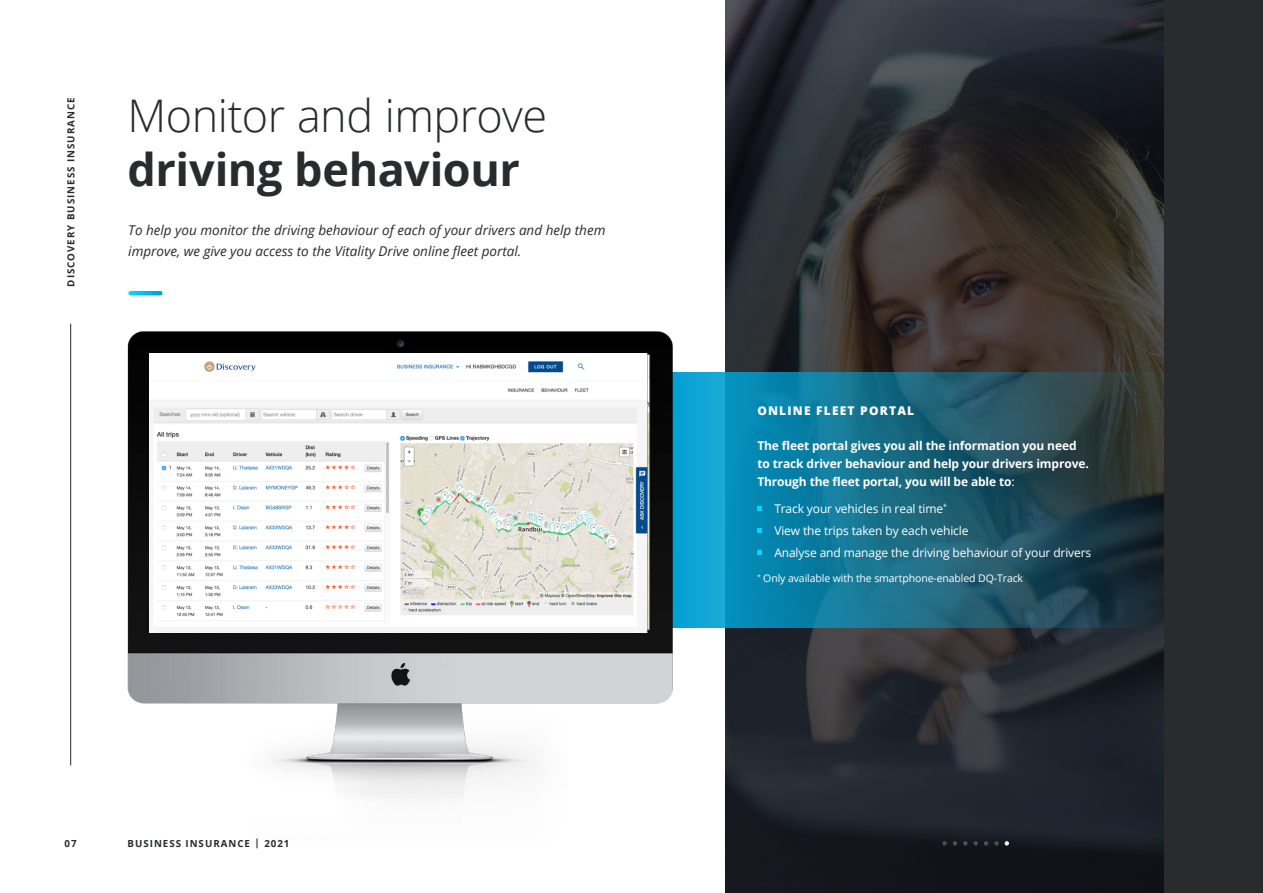
<style>
.page{position:relative;width:1263px;height:893px;background:#fff}
.page>*{position:absolute;margin:0;border:0;box-sizing:border-box;transform-origin:0 0}
.t1{font:300 45px "Open Sans";letter-spacing:-.01em;color:#292b2c}
.t2{font:700 45px "Open Sans";letter-spacing:-.01em;color:#292b2c}
.t3{font:italic 13.5px/21px "Open Sans";color:#292b2c}
.t4{font:700 12px/18px "Open Sans";letter-spacing:-.01em;color:#fff}
.t5{font:12px/22.2px "Open Sans";letter-spacing:-.01em;color:#fff}
.t6{font:800 12px "Open Sans";letter-spacing:.1em;color:#fff}
.t7{font:10.5px "Open Sans";letter-spacing:-.01em;color:#fff}
.t8{font:700 9.75px "Open Sans";letter-spacing:.1em;color:#292b2c}
.s1{font-weight:400}
</style>
<div class="page">
<img style="left:725px;top:0;width:439px;height:893px">
<svg style="left:698px;top:372px;width:466px;height:256px;background:#1a637a"></svg>
<svg style="left:757px;top:506px;width:4px;height:4px"></svg>
<svg style="left:757px;top:528px;width:4px;height:5px"></svg>
<svg style="left:757px;top:551px;width:4px;height:4px"></svg>
<img style="left:127px;top:331px;width:571px;height:467px">
<img style="left:149px;top:354px;width:501px;height:278px">
<svg style="left:131px;top:291px;width:29px;height:4px"></svg>
<hr style="left:70px;top:324px;width:1px;height:441px;background:#292b2c">
<div style="left:1164px;top:0;width:99px;height:893px;background:#292b2c"></div>
<svg style="left:963px;top:841px;width:4px;height:4px"></svg>
<svg style="left:994px;top:841px;width:5px;height:4px"></svg>
<svg style="left:973px;top:841px;width:5px;height:4px"></svg>
<svg style="left:984px;top:841px;width:4px;height:4px"></svg>
<svg style="left:942px;top:841px;width:5px;height:4px"></svg>
<svg style="left:1005px;top:841px;width:4px;height:4px"></svg>
<svg style="left:953px;top:841px;width:4px;height:4px"></svg>
<p class="t8" style="left:64px;top:287px;width:190px;rotate:-90deg">DISCOVERY BUSINESS INSURANCE</p>
<h1 class="t1" style="left:128px;top:85px;width:421px">Monitor and improve</h1>
<h1 class="t2" style="left:128px;top:138px;width:394px">driving behaviour</h1>
<p class="t3" style="left:128px;top:219px;width:479px">To help you monitor the driving behaviour of each of your drivers and help them improve, we give you access to the Vitality Drive online fleet portal.</p>
<p class="t8" style="left:65px;top:837px;width:14px">07</p>
<p class="t8" style="left:128px;top:837px;width:163px">BUSINESS INSURANCE | 2021</p>
<p class="t6" style="left:757px;top:402px;width:158px">ONLINE FLEET PORTAL</p>
<p class="t4" style="left:757px;top:436px;width:333px">The fleet portal gives you all the information you need to track driver behaviour and help your drivers improve.<br>Through the fleet portal, you will be able to<span class="s1">:</span></p>
<p class="t5" style="left:774px;top:497px;width:318px">Track your vehicles in real time<sup>*<br></sup>View the trips taken by each vehicle<br>Analyse and manage the driving behaviour of your drivers</p>
<p class="t7" style="left:757px;top:571px;width:267px"><sup>*</sup> Only available with the smartphone-enabled DQ-Track</p>
</div>
